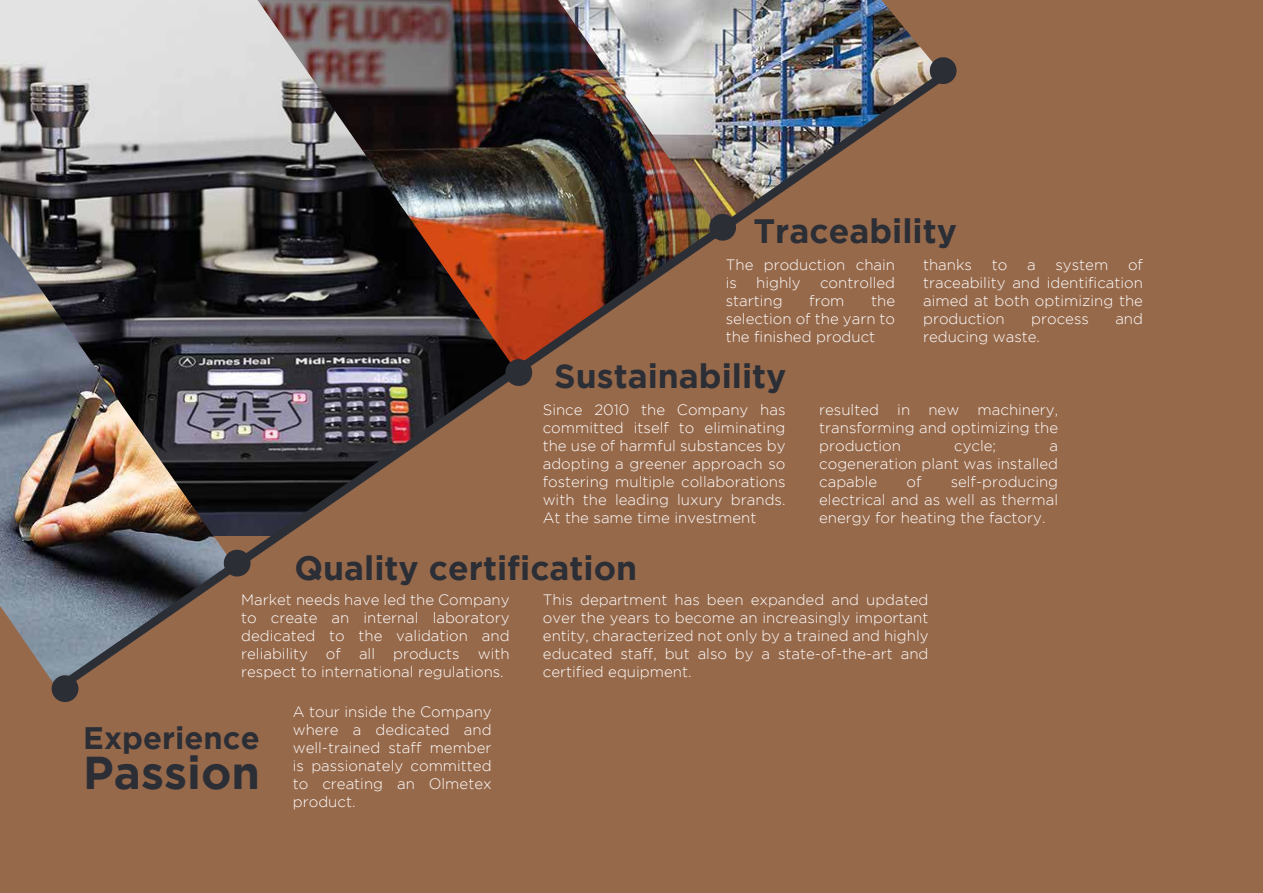
<style>
.page{position:relative;width:1263px;height:893px;background:#97694b}
.page>*{position:absolute;margin:0;border:0;box-sizing:border-box;transform-origin:0 0}
.t1{font:700 45.9px "Gotham";color:#2c2e36}
.t2{font:700 33.75px "Gotham";color:#2c2e36}
.t3{font:700 31.05px "Gotham";color:#2c2e36}
.t4{font:300 15px/18px "Gotham";color:#fff;text-align:justify}
</style>
<div class="page">
<img style="left:0;top:536px;width:54px;height:142px">
<img style="left:0;top:0;width:257px;height:536px">
<img style="left:257px;top:0;width:301px;height:74px">
<img style="left:558px;top:0;width:370px;height:74px">
<svg style="left:928px;top:56px;width:29px;height:28px"></svg>
<img style="left:54px;top:74px;width:889px;height:604px">
<svg style="left:50px;top:673px;width:30px;height:29px"></svg>
<svg style="left:503px;top:357px;width:31px;height:31px"></svg>
<svg style="left:707px;top:212px;width:31px;height:30px"></svg>
<svg style="left:222px;top:548px;width:30px;height:30px"></svg>
<h2 class="t2" style="left:753px;top:211px;width:205px">Traceability</h2>
<p class="t4" style="left:726px;top:255px;width:171px">The production chain is</p>
<p class="t4" style="left:756px;top:273px;width:46px">highly</p>
<p class="t4" style="left:820px;top:273px;width:77px">controlled</p>
<p class="t4" style="left:726px;top:291px;width:58px">starting</p>
<p class="t4" style="left:809px;top:291px;width:37px">from</p>
<p class="t4" style="left:726px;top:291px;width:171px;text-indent:145px">the selection of the yarn to the finished product</p>
<p class="t4" style="left:923px;top:255px;width:221px;text-indent:205px">of traceability and identification aimed at both optimizing the production</p>
<p class="t4" style="left:923px;top:255px;width:50px">thanks</p>
<p class="t4" style="left:992px;top:255px;width:17px">to</p>
<p class="t4" style="left:1027px;top:255px;width:10px">a</p>
<p class="t4" style="left:1055px;top:255px;width:54px">system</p>
<p class="t4" style="left:1031px;top:309px;width:59px">process</p>
<p class="t4" style="left:1115px;top:309px;width:29px">and</p>
<p class="t4" style="left:923px;top:327px;width:118px">reducing waste.</p>
<h2 class="t2" style="left:554px;top:356px;width:234px">Sustainability</h2>
<p class="t4" style="left:543px;top:400px;width:244px">Since 2010 the Company has committed itself to eliminating the use of harmful substances by adopting a greener approach so fostering multiple collaborations with the leading luxury brands.<br>At the same time investment</p>
<p class="t4" style="left:819px;top:400px;width:240px">resulted in new machinery, transforming and optimizing the production</p>
<p class="t4" style="left:954px;top:436px;width:44px">cycle;</p>
<p class="t4" style="left:819px;top:436px;width:240px;text-indent:230px">a cogeneration plant was installed capable</p>
<p class="t4" style="left:819px;top:472px;width:240px;text-indent:131px">self-producing electrical and as well as thermal energy for heating the factory.</p>
<p class="t4" style="left:906px;top:472px;width:17px">of</p>
<h2 class="t2" style="left:294px;top:549px;width:344px">Quality certification</h2>
<p class="t4" style="left:241px;top:590px;width:270px">Market needs have led the Company to create an internal laboratory dedicated to the validation and reliability of all products with respect to international regulations.</p>
<p class="t4" style="left:543px;top:590px;width:387px">This department has been expanded and updated over the years to become an increasingly important entity, characterized not only by a trained and highly educated staff, but also by a state-of-the-art and certified equipment.</p>
<p class="t4" style="left:293px;top:703px;width:200px">A tour inside the Company where a dedicated and well-trained staff member is passionately committed to creating an Olmetex product.</p>
<h3 class="t3" style="left:83px;top:720px;width:178px">Experience</h3>
<h1 class="t1" style="left:83px;top:746px;width:178px">Passion</h1>
</div>
